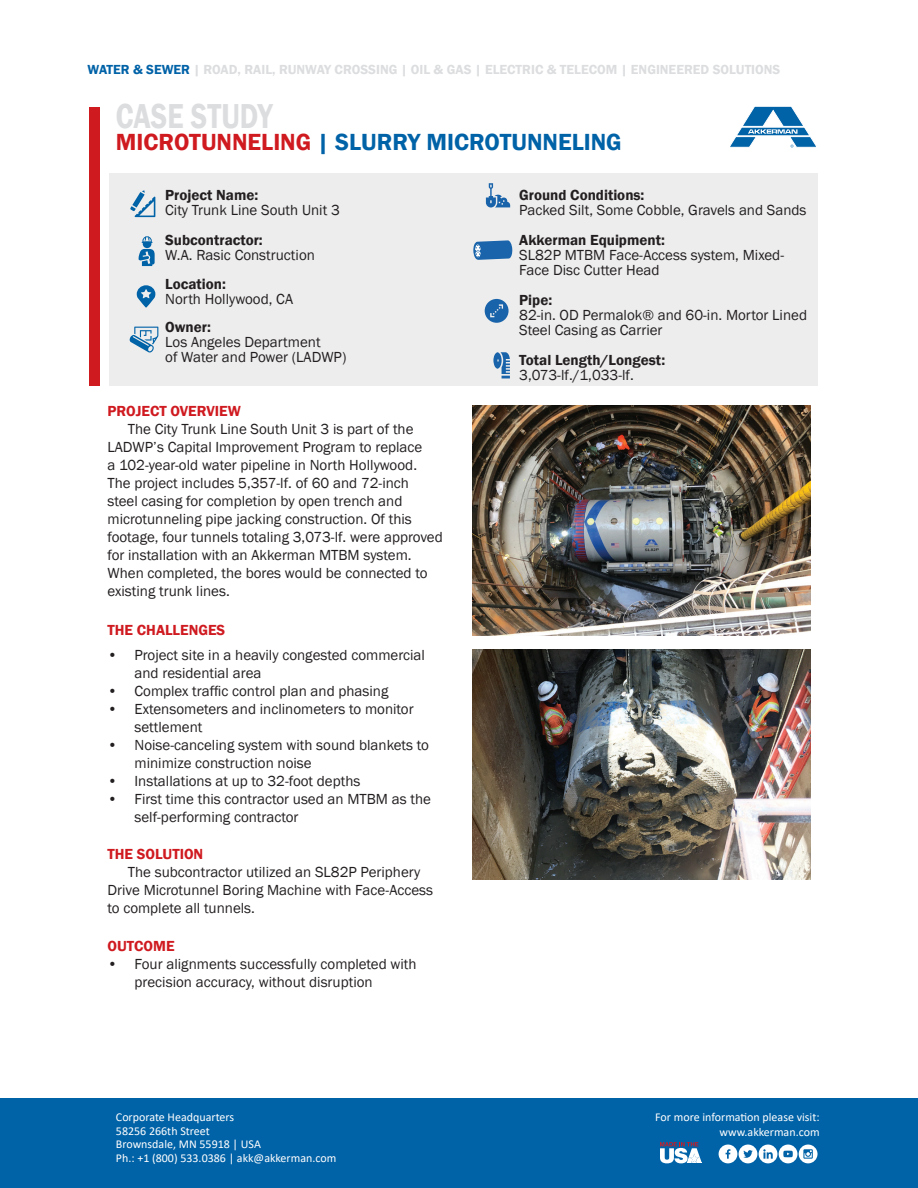
<style>
.page{position:relative;width:918px;height:1188px;background:#fff}
.page>*{position:absolute;margin:0;border:0;box-sizing:border-box;transform-origin:0 0}
.t1{font:600 35.7px "Franklin Gothic";color:#dcdddf;scale:.8 1}
.t2{font:600 24px "Franklin Gothic";color:#0062a7}
.t3{font:15px/18px "Franklin Gothic";color:#231f20}
.t4{font:600 15px "Franklin Gothic";color:#231f20}
.t5{font:600 15px "Franklin Gothic";color:#cf1a20}
.t6{font:600 13.5px "Franklin Gothic";color:#dcdddf}
.t7{font:12px/13.5px "Calibri";color:#fff;text-align:right}
.s1{color:#0062a7}
.s2{color:#cf1a20}
</style>
<div class="page">
<div style="left:109px;top:173px;width:709px;height:213px;background:#ededed"></div>
<svg style="left:486px;top:183px;width:24px;height:24px"></svg>
<svg style="left:485px;top:299px;width:24px;height:24px"></svg>
<svg style="left:493px;top:352px;width:17px;height:26px"></svg>
<svg style="left:138px;top:236px;width:17px;height:30px"></svg>
<svg style="left:129px;top:327px;width:29px;height:26px"></svg>
<svg style="left:137px;top:285px;width:18px;height:23px"></svg>
<svg style="left:130px;top:190px;width:25px;height:27px"></svg>
<svg style="left:473px;top:240px;width:39px;height:20px"></svg>
<svg style="left:730px;top:106px;width:86px;height:42px"></svg>
<div style="left:0;top:1098px;width:918px;height:90px;background:#0062a7"></div>
<svg style="left:719px;top:1145px;width:99px;height:18px"></svg>
<svg style="left:660px;top:1142px;width:42px;height:21px"></svg>
<div style="left:90px;top:107px;width:10px;height:279px;background:#cf1a20"></div>
<img style="left:472px;top:649px;width:338px;height:230px">
<img style="left:472px;top:406px;width:338px;height:230px">
<p class="t6" style="left:88px;top:62px;width:694px"><span class="s1">WATER &amp; SEWER</span> | ROAD, RAIL, RUNWAY CROSSING | OIL &amp; GAS | ELECTRIC &amp; TELECOM | ENGINEERED SOLUTIONS</p>
<h1 class="t1" style="left:116px;top:94px;width:197px">CASE STUDY</h1>
<h2 class="t2" style="left:116px;top:128px;width:507px"><span class="s2">MICROTUNNELING</span> | SLURRY MICROTUNNELING</h2>
<p class="t4" style="left:165px;top:186px;width:95px">Project Name:</p>
<p class="t3" style="left:165px;top:202px;width:176px">City Trunk Line South Unit 3</p>
<p class="t4" style="left:165px;top:231px;width:99px">Subcontractor:</p>
<p class="t3" style="left:165px;top:247px;width:151px">W.A. Rasic Construction</p>
<p class="t4" style="left:165px;top:275px;width:62px">Location:</p>
<p class="t3" style="left:165px;top:290px;width:129px">North Hollywood, CA</p>
<p class="t4" style="left:165px;top:318px;width:47px">Owner:</p>
<p class="t3" style="left:165px;top:335px;width:183px;line-height:15px">Los Angeles Department<br>of Water and Power (LADWP)</p>
<p class="t5" style="left:108px;top:402px;width:135px">PROJECT OVERVIEW</p>
<p class="t3" style="left:108px;top:420px;width:337px;text-indent:20px">The City Trunk Line South Unit 3 is part of the LADWP’s Capital Improvement Program to replace<br>a 102-year-old water pipeline in North Hollywood.<br>The project includes 5,357-lf. of 60 and 72-inch steel casing for completion by open trench and microtunneling pipe jacking construction. Of this footage, four tunnels totaling 3,073-lf. were approved for installation with an Akkerman MTBM system.<br>When completed, the bores would be connected to existing trunk lines.</p>
<p class="t5" style="left:108px;top:621px;width:119px">THE CHALLENGES</p>
<p class="t3" style="left:135px;top:646px;width:292px;text-indent:-27px">• Project site in a heavily congested commercial and residential area</p>
<p class="t3" style="left:108px;top:682px;width:282px">• Complex traffic control plan and phasing</p>
<p class="t3" style="left:135px;top:700px;width:281px;text-indent:-27px">• Extensometers and inclinometers to monitor settlement</p>
<p class="t3" style="left:135px;top:736px;width:296px;text-indent:-27px">• Noise-canceling system with sound blankets to minimize construction noise</p>
<p class="t3" style="left:108px;top:772px;width:254px">• Installations at up to 32-foot depths</p>
<p class="t3" style="left:135px;top:790px;width:298px;text-indent:-27px">• First time this contractor used an MTBM as the self-performing contractor</p>
<p class="t5" style="left:108px;top:845px;width:97px">THE SOLUTION</p>
<p class="t3" style="left:108px;top:864px;width:327px;text-indent:20px">The subcontractor utilized an SL82P Periphery<br>Drive Microtunnel Boring Machine with Face-Access to complete all tunnels.</p>
<p class="t5" style="left:108px;top:937px;width:69px">OUTCOME</p>
<p class="t3" style="left:135px;top:955px;width:284px;text-indent:-27px">• Four alignments successfully completed with precision accuracy, without disruption</p>
<p class="t7" style="left:116px;top:1110px;width:222px;text-align:left">Corporate Headquarters<br>58256 266th Street<br>Brownsdale, MN 55918 | USA<br>Ph.: +1 (800) 533.0386 | akk@akkerman.com</p>
<p class="t4" style="left:519px;top:186px;width:127px">Ground Conditions:</p>
<p class="t3" style="left:519px;top:202px;width:289px">Packed Silt, Some Cobble, Gravels and Sands</p>
<p class="t4" style="left:519px;top:231px;width:147px">Akkerman Equipment:</p>
<p class="t3" style="left:519px;top:248px;width:266px;line-height:15px">SL82P MTBM Face-Access system, Mixed-<br>Face Disc Cutter Head</p>
<p class="t4" style="left:519px;top:291px;width:35px">Pipe:</p>
<p class="t3" style="left:519px;top:308px;width:289px;line-height:15px">82-in. OD Permalok® and 60-in. Mortor Lined<br>Steel Casing as Carrier</p>
<p class="t4" style="left:519px;top:351px;width:148px">Total Length/Longest:</p>
<p class="t3" style="left:519px;top:367px;width:116px">3,073-lf./1,033-lf.</p>
<p class="t7" style="left:655px;top:1110px;width:166px;line-height:15px">For more information please visit: www.akkerman.com</p>
</div>
